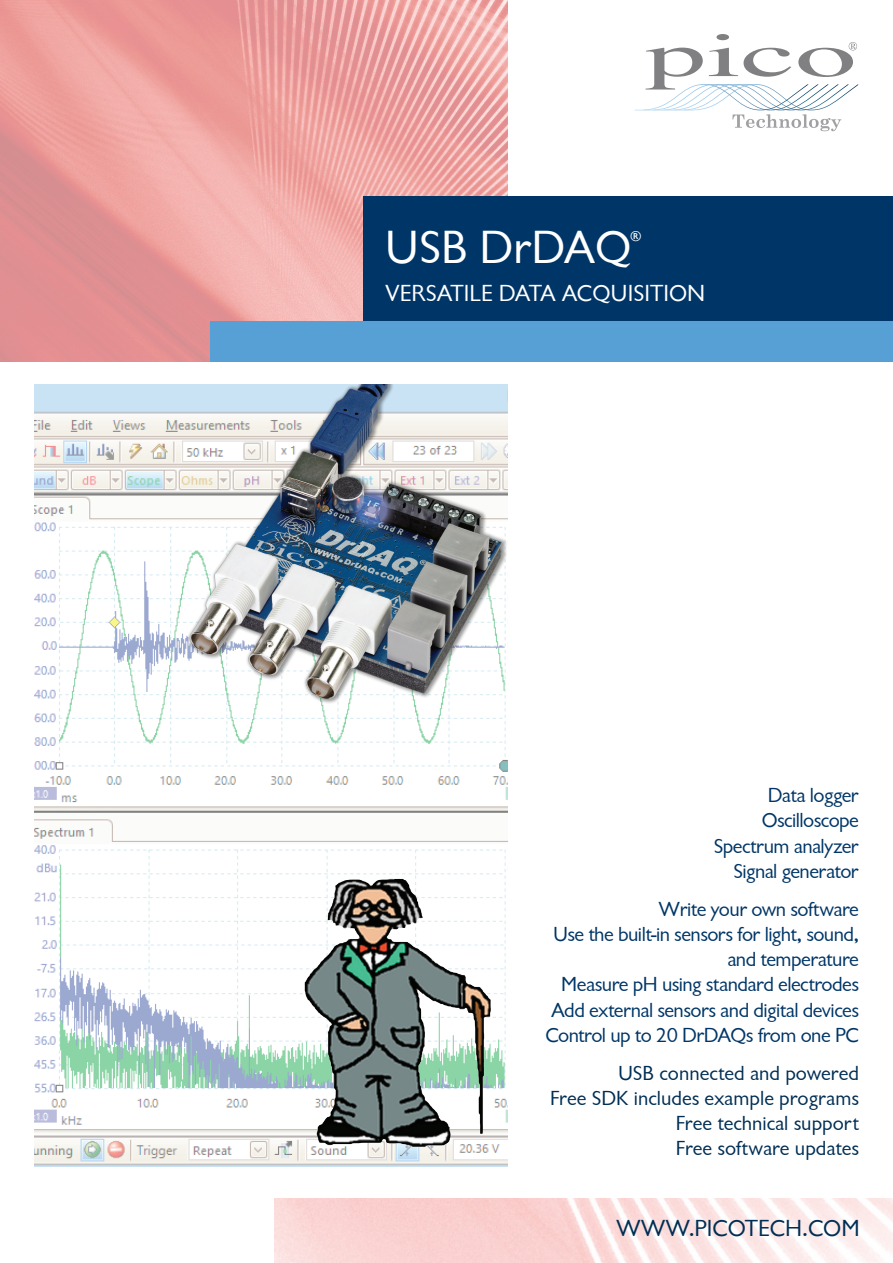
<style>
.page{position:relative;width:893px;height:1263px;background:#fff}
.page>*{position:absolute;margin:0;border:0;box-sizing:border-box;transform-origin:0 0}
.t1{font:48px "Chantilly";color:#fff}
.t2{font:24px "Chantilly";letter-spacing:-.005em;color:#fff}
.t3{font:24px "Chantilly";color:#002e54}
.t4{font:21px/25.2px "Chantilly";letter-spacing:-.025em;color:#003667;text-align:right}
.t5{font:21px/25.2px "Chantilly";color:#002e54;text-align:right}
.t6{font:500 14.85px "Chantilly";color:#fff}
</style>
<div class="page">
<img style="left:0;top:0;width:507px;height:361px">
<img style="left:274px;top:1198px;width:619px;height:65px">
<svg style="left:635px;top:34px;width:223px;height:97px"></svg>
<div style="left:210px;top:321px;width:683px;height:40px;background:#56a0d5"></div>
<div style="left:363px;top:197px;width:530px;height:124px;background:#003667"></div>
<img style="left:34px;top:384px;width:473px;height:782px">
<img style="left:154px;top:384px;width:354px;height:342px">
<img style="left:303px;top:832px;width:193px;height:323px">
<h1 class="t1" style="left:385px;top:221px;width:248px">USB DrDAQ</h1>
<p class="t6" style="left:630px;top:228px;width:13px">®</p>
<p class="t2" style="left:385px;top:280px;width:261px">VERSATI LE DATA ACQUI SITIO</p>
<p class="t2" style="left:687px;top:280px;width:20px">N</p>
<p class="t4" style="left:714px;top:783px;width:147px">Data logger<br>Oscilloscope<br>Spectrum analyzer<br>Signal generator</p>
<p class="t4" style="left:659px;top:897px;width:202px">Write your own software</p>
<p class="t4" style="left:553px;top:922px;width:307px">Use the built-in sensors for light, sound,</p>
<p class="t4" style="left:727px;top:947px;width:133px">and temperature</p>
<p class="t4" style="left:561px;top:972px;width:299px">M easure pH using standard electrodes</p>
<p class="t4" style="left:551px;top:997px;width:309px">Add external sensors and digital devices</p>
<p class="t4" style="left:545px;top:1023px;width:302px">Control up to 20 DrDAQs from one PC</p>
<p class="t5" style="left:550px;top:1060px;width:310px">USB connected and powered<br>Free SDK includes example programs<br>Free technical support<br>Free software updates</p>
<p class="t3" style="left:616px;top:1215px;width:245px">www.picotech.com</p>
</div>
